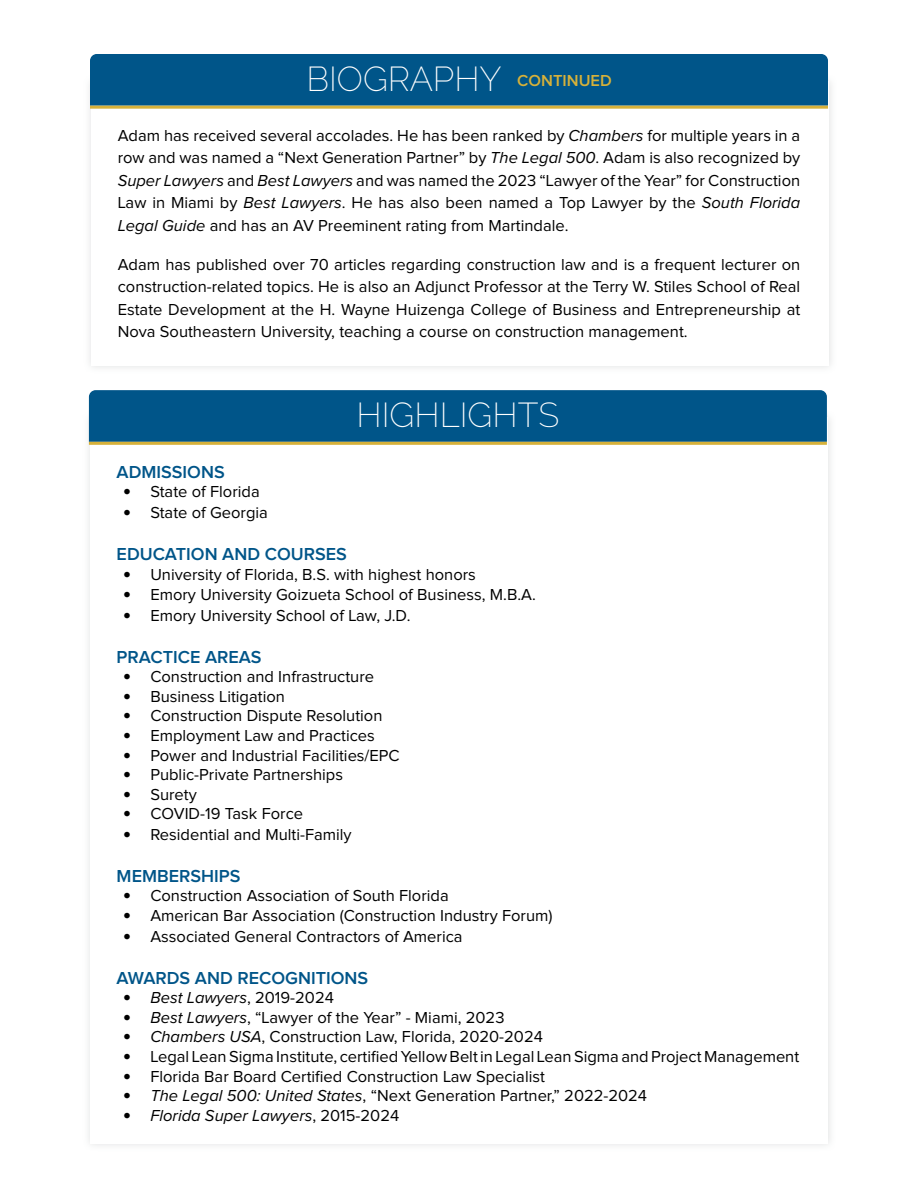
<style>
.page{position:relative;width:918px;height:1188px;background:#fff}
.page>*{position:absolute;margin:0;border:0;box-sizing:border-box;transform-origin:0 0}
.t1{font:200 34.5px "Raleway";color:#fff}
.t2{font:600 18px "Proxima Nova";color:#005589}
.t3{font:16.5px/22.5px "Proxima Nova";color:#000;text-align:justify}
.t4{font:italic 16.5px "Proxima Nova";color:#000}
.t5{font:600 16.5px "Proxima Nova";color:#d6b13a}
.s1{font-style:italic}
.s2{font-family:"Blackmoor Let Plain"}
.s3{font-family:"Blackmoor Let Plain";font-style:normal}
.s4{font-style:normal}
</style>
<div class="page">
<div style="left:83px;top:73px;width:754px;height:302px;background:#f9f9f9"></div>
<div style="left:91px;top:81px;width:738px;height:285px;background:#fff"></div>
<div style="left:90px;top:54px;width:738px;height:52px;background:#005589"></div>
<hr style="left:90px;top:106px;width:738px;height:3px;background:#d6b13a">
<div style="left:82px;top:409px;width:754px;height:743px;background:#f9f9f9"></div>
<div style="left:90px;top:417px;width:738px;height:727px;background:#fff"></div>
<div style="left:89px;top:390px;width:738px;height:52px;background:#005589"></div>
<hr style="left:89px;top:442px;width:738px;height:3px;background:#d6b13a">
<h1 class="t1" style="left:306px;top:59px;width:197px">BIOGRAPHY</h1>
<p class="t5" style="left:517px;top:71px;width:96px">CONTINUED</p>
<p class="t3" style="left:118px;top:125px;width:684px">Adam has received several accolades. He has been ranked by <span class="s1">Chambers</span> for multiple years in a row and was named a “Next Generation Partner” by <span class="s1">The Legal 500</span>. Adam is also recognized by <span class="s1">Super Lawyers</span> and <span class="s1">Best Lawyers</span> and was named the 2023 “Lawyer of the Year” for Construction Law in Miami by <span class="s1">Best Lawyers</span>. He has also been named a Top Lawyer by the <span class="s1">South Florida Legal Guide</span> and has an AV Preeminent rating from Martindale.</p>
<p class="t3" style="left:118px;top:253px;width:684px">Adam has published over 70 articles regarding construction law and is a frequent lecturer on construction-related topics. He is also an Adjunct Professor at the Terry W. Stiles School of Real Estate Development at the H. Wayne Huizenga College of Business and Entrepreneurship at Nova Southeastern University, teaching a course on construction management.</p>
<h1 class="t1" style="left:357px;top:395px;width:204px">HIGHLIGHTS</h1>
<p class="t2" style="left:117px;top:462px;width:110px">ADMISSIONS</p>
<p class="t3" style="left:123px;top:481px;width:138px"><span class="s2">•</span> State of Florida</p>
<p class="t3" style="left:123px;top:502px;width:146px"><span class="s2">•</span> State of Georgia</p>
<p class="t2" style="left:117px;top:544px;width:232px">EDUCATION AND COURSES</p>
<p class="t3" style="left:123px;top:564px;width:354px"><span class="s2">•</span> University of Florida, B.S. with highest honors</p>
<p class="t3" style="left:123px;top:584px;width:414px"><span class="s2">•</span> Emory University Goizueta School of Business, M.B.A.</p>
<p class="t3" style="left:123px;top:605px;width:289px"><span class="s2">•</span> Emory University School of Law, J.D.</p>
<p class="t2" style="left:117px;top:647px;width:146px">PRACTICE AREAS</p>
<p class="t3" style="left:123px;top:666px;width:252px"><span class="s2">•</span> Construction and Infrastructure</p>
<p class="t3" style="left:123px;top:686px;width:163px"><span class="s2">•</span> Business Litigation</p>
<p class="t3" style="left:123px;top:705px;width:261px"><span class="s2">•</span> Construction Dispute Resolution</p>
<p class="t3" style="left:123px;top:725px;width:253px"><span class="s2">•</span> Employment Law and Practices</p>
<p class="t3" style="left:123px;top:744px;width:278px"><span class="s2">•</span> Power and Industrial Facilities/EPC</p>
<p class="t3" style="left:123px;top:764px;width:221px"><span class="s2">•</span> Public-Private Partnerships</p>
<p class="t3" style="left:123px;top:783px;width:75px"><span class="s2">•</span> Surety</p>
<p class="t3" style="left:123px;top:803px;width:181px"><span class="s2">•</span> COVID-19 Task Force</p>
<p class="t3" style="left:123px;top:824px;width:230px"><span class="s2">•</span> Residential and Multi-Family</p>
<p class="t2" style="left:117px;top:866px;width:125px">MEMBERSHIPS</p>
<p class="t3" style="left:123px;top:885px;width:327px"><span class="s2">•</span> Construction Association of South Florida</p>
<p class="t3" style="left:123px;top:905px;width:431px"><span class="s2">•</span> American Bar Association (Construction Industry Forum)</p>
<p class="t3" style="left:123px;top:926px;width:341px"><span class="s2">•</span> Associated General Contractors of America</p>
<p class="t2" style="left:117px;top:968px;width:253px">AWARDS AND RECOGNITIONS</p>
<p class="t4" style="left:123px;top:986px;width:212px"><span class="s3">•</span> Best Lawyers<span class="s4">, 2019-2024</span></p>
<p class="t3" style="left:123px;top:1007px;width:383px"><span class="s2">•</span> <span class="s1">Best Lawyers</span>, “Lawyer of the Year” - Miami, 2023</p>
<p class="t3" style="left:123px;top:1026px;width:421px"><span class="s2">•</span> <span class="s1">Chambers USA</span>, Construction Law, Florida, 2020-2024</p>
<p class="t3" style="left:123px;top:1046px;width:677px"><span class="s2">•</span> Legal Lean Sigma Institute, certified Yellow Belt in Legal Lean Sigma and Project Management</p>
<p class="t3" style="left:123px;top:1065px;width:423px"><span class="s2">•</span> Florida Bar Board Certified Construction Law Specialist</p>
<p class="t3" style="left:123px;top:1085px;width:525px"><span class="s2">•</span> <span class="s1">The Legal 500: United States</span>, “Next Generation Partner,” 2022-2024</p>
<p class="t4" style="left:123px;top:1103px;width:277px"><span class="s3">•</span> Florida Super Lawyers<span class="s4">, 2015-2024</span></p>
</div>
